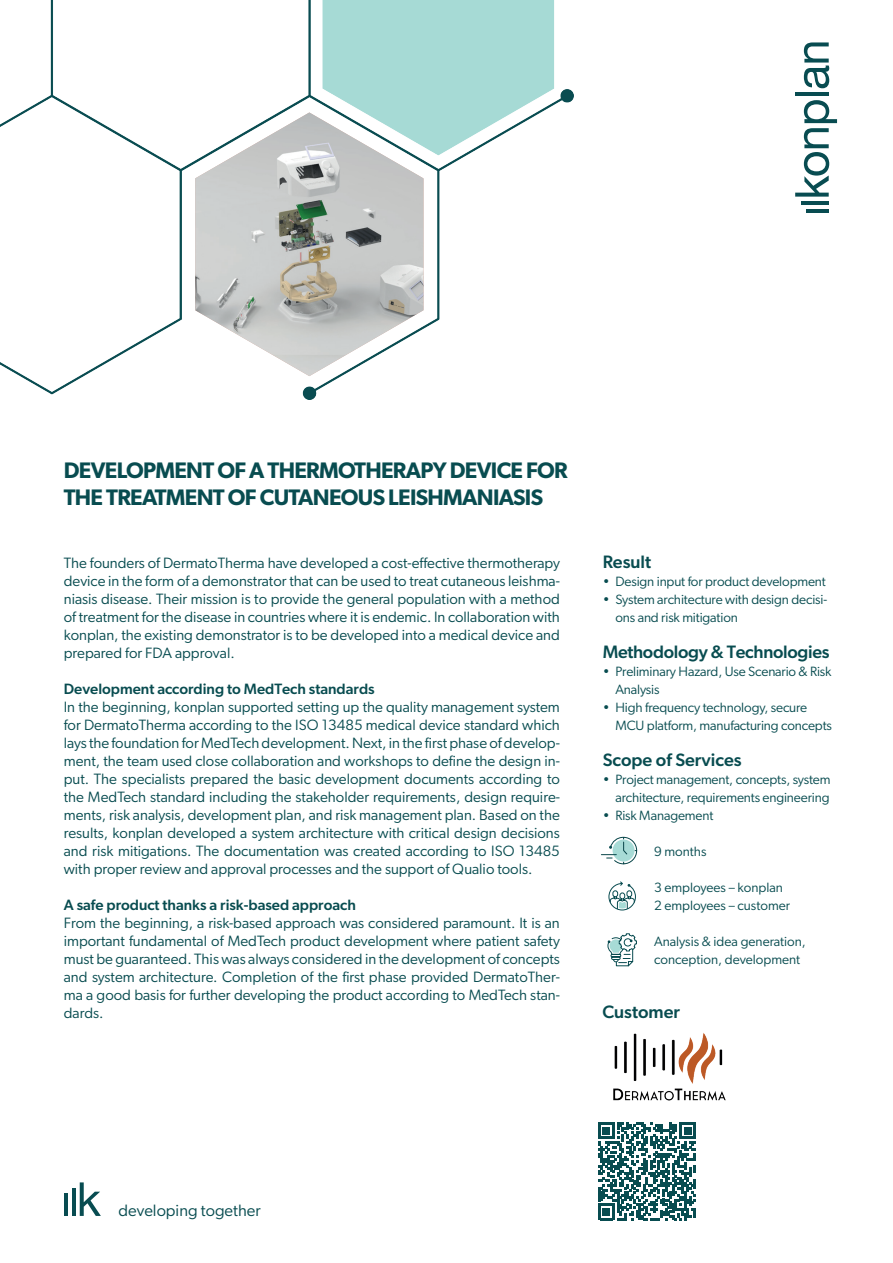
<style>
.page{position:relative;width:893px;height:1263px;background:#fff}
.page>*{position:absolute;margin:0;border:0;box-sizing:border-box;transform-origin:0 0}
.t1{font:600 22.5px/27px "Gibson";letter-spacing:-.03em;color:#084c50}
.t2{font:500 18px "Gibson";color:#084c50}
.t3{font:16.5px "Gibson";color:#084c50}
.t4{font:15px/18px "Gibson";color:#084c50;text-align:justify}
.t5{font:500 15px "Gibson";color:#084c50}
.t6{font:13.5px/18px "Gibson";letter-spacing:-.01em;color:#084c50}
</style>
<div class="page">
<svg style="left:80px;top:1182px;width:21px;height:34px"></svg>
<hr style="left:72px;top:1188px;width:4px;height:28px;background:#084c51">
<hr style="left:64px;top:1194px;width:4px;height:22px;background:#084c51">
<svg style="left:804px;top:42px;width:25px;height:46px"></svg>
<svg style="left:795px;top:100px;width:42px;height:97px"></svg>
<hr style="left:801px;top:201px;width:28px;height:4px;background:#084c51">
<hr style="left:807px;top:209px;width:22px;height:4px;background:#084c51">
<hr style="left:795px;top:92px;width:34px;height:4px;background:#084c51">
<img style="left:0;top:0;width:573px;height:400px">
<svg style="left:598px;top:1122px;width:98px;height:98px"></svg>
<img style="left:195px;top:112px;width:228px;height:264px">
<img style="left:613px;top:1033px;width:113px;height:68px">
<svg style="left:601px;top:837px;width:36px;height:27px"></svg>
<svg style="left:608px;top:881px;width:28px;height:29px"></svg>
<svg style="left:607px;top:933px;width:30px;height:33px"></svg>
<h1 class="t1" style="left:64px;top:456px;width:505px">DEVELOPMENT OF A THERMOTHERAPY DEVICE FOR<br>THE TREATMENT OF CUTANEOUS LEISHMANIASIS</h1>
<p class="t4" style="left:64px;top:553px;width:498px">The founders of DermatoTherma have developed a cost-effective thermotherapy device in the form of a demonstrator that can be used to treat cutaneous leishma&shy;niasis disease. Their mission is to provide the general population with a method of treatment for the disease in countries where it is endemic. In collaboration with konplan, the existing demonstrator is to be developed into a medical device and prepared for FDA approval.</p>
<p class="t5" style="left:64px;top:680px;width:312px">Development according to MedTech standards</p>
<p class="t4" style="left:64px;top:697px;width:498px">In the beginning, konplan supported setting up the quality management system for DermatoTherma according to the ISO 13485 medical device standard which lays the foundation for MedTech development. Next, in the first phase of develop&shy;ment, the team used close collaboration and workshops to define the design in&shy;put. The specialists prepared the basic development documents according to the MedTech standard including the stakeholder requirements, design require&shy;ments, risk analysis, development plan, and risk management plan. Based on the results, konplan developed a system architecture with critical design decisions and risk mitigations. The documentation was created according to ISO 13485 with proper review and approval processes and the support of Qualio tools.</p>
<p class="t5" style="left:64px;top:896px;width:294px">A safe product thanks a risk-based approach</p>
<p class="t4" style="left:64px;top:913px;width:498px">From the beginning, a risk-based approach was considered paramount. It is an important fundamental of MedTech product development where patient safety must be guaranteed. This was always considered in the development of concepts and system architecture. Completion of the first phase provided DermatoTher&shy;ma a good basis for further developing the product according to MedTech stan&shy;dards.</p>
<p class="t2" style="left:603px;top:551px;width:50px">Result</p>
<p class="t6" style="left:603px;top:572px;width:225px">• Design input for product development</p>
<p class="t6" style="left:615px;top:590px;width:213px;text-indent:-13px">• System architecture with design decisi&shy;ons and risk mitigation</p>
<p class="t2" style="left:603px;top:641px;width:228px">Methodology &amp; Technologies</p>
<p class="t6" style="left:615px;top:662px;width:218px;text-indent:-13px">• Preliminary Hazard, Use Scenario &amp; Risk<br>Analysis</p>
<p class="t6" style="left:615px;top:698px;width:218px;text-indent:-13px">• High frequency technology, secure<br>MCU platform, manufacturing concepts</p>
<p class="t2" style="left:603px;top:749px;width:140px">Scope of Services</p>
<p class="t6" style="left:603px;top:770px;width:229px;text-align:right">• Project management, concepts, system architecture, requirements engineering</p>
<p class="t6" style="left:603px;top:806px;width:112px">• Risk Management</p>
<p class="t6" style="left:654px;top:842px;width:54px">9 months</p>
<p class="t6" style="left:654px;top:878px;width:137px">3 employees – konplan<br>2 employees – customer</p>
<p class="t6" style="left:654px;top:932px;width:153px">Analysis &amp; idea generation, conception, development</p>
<p class="t2" style="left:602px;top:1001px;width:79px">Customer</p>
<p class="t3" style="left:119px;top:1200px;width:144px">developing together</p>
</div>
